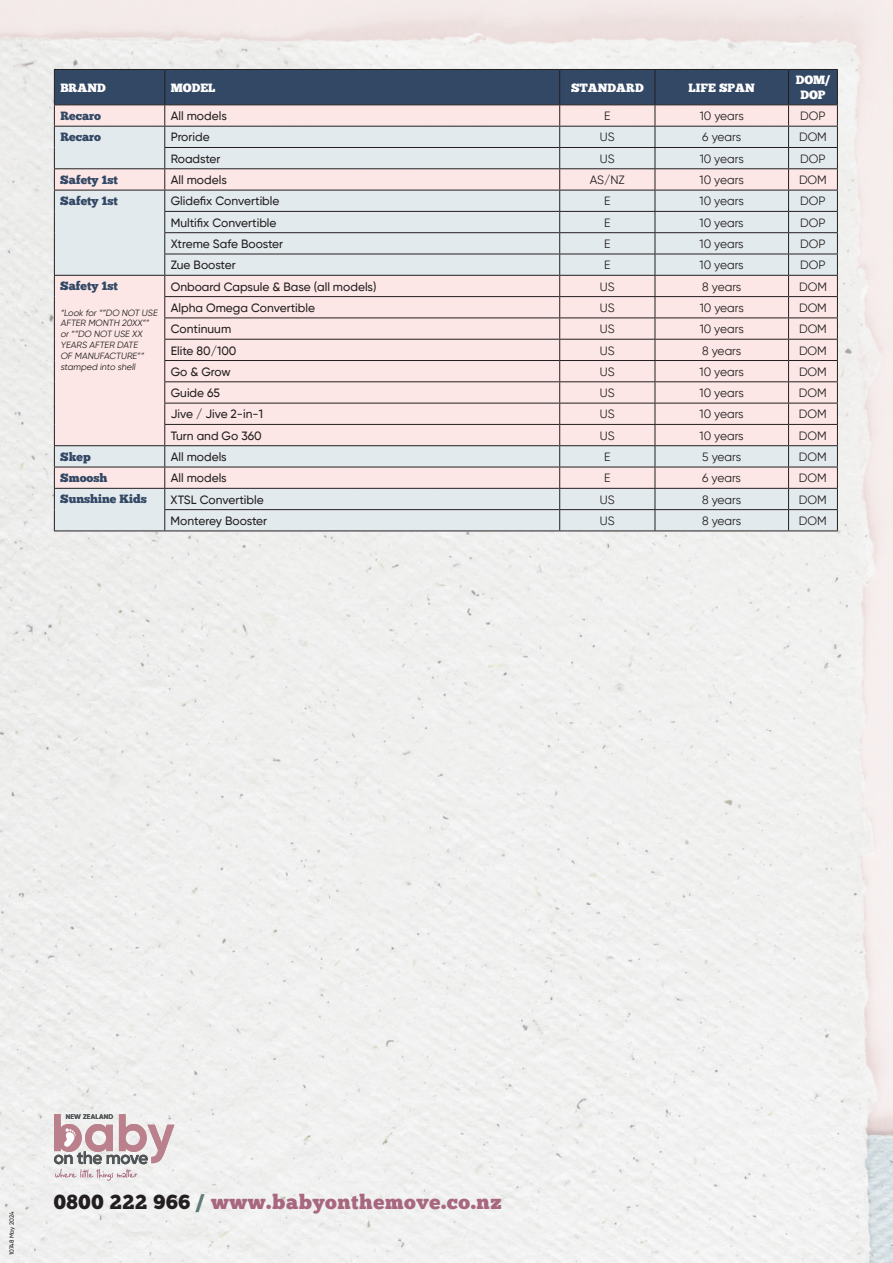
<style>
.page{position:relative;width:893px;height:1263px;background:#f0efef}
.page>*{position:absolute;margin:0;border:0;box-sizing:border-box;transform-origin:0 0}
.t1{font:20.4px "Chunk Five";letter-spacing:.03em;color:#a8677f}
.t2{font:500 12px "Gilroy";color:#231f20}
.t3{font:12px "Gilroy";color:#231f20}
.t4{font:12px "Chunk Five";color:#334865}
.t5{font:12px/14.4px "Chunk Five";color:#fff;text-align:center}
.t6{font:9px/10.8px "Gilroy";color:#231f20}
.t7{font:700 6.75px "Gilroy";letter-spacing:.03em;color:#505557}
.t8{font:500 6px "Gilroy";letter-spacing:-.01em;color:#231f20}
.s1{color:#231f20}
.s2{color:#5e7b77}
</style>
<div class="page">
<hr style="left:54px;top:530px;width:111px;height:1px;background:#231f20">
<hr style="left:165px;top:530px;width:395px;height:1px;background:#231f20">
<hr style="left:560px;top:530px;width:95px;height:1px;background:#231f20">
<hr style="left:655px;top:530px;width:134px;height:1px;background:#231f20">
<svg style="left:54px;top:69px;width:784px;height:461px;background:#d7d2d5"></svg>
<hr style="left:789px;top:530px;width:49px;height:1px;background:#231f20">
<svg style="left:54px;top:1114px;width:120px;height:67px"></svg>
<p class="t5" style="left:60px;top:80px;width:47px">BRAND</p>
<p class="t5" style="left:171px;top:80px;width:46px">MODEL</p>
<p class="t5" style="left:571px;top:80px;width:74px">STANDARD</p>
<p class="t5" style="left:689px;top:80px;width:68px">LIFE SPAN</p>
<p class="t5" style="left:796px;top:73px;width:36px">DOM/<br>DOP</p>
<p class="t4" style="left:60px;top:109px;width:42px">Recaro</p>
<p class="t2" style="left:171px;top:109px;width:58px">All models</p>
<p class="t3" style="left:604px;top:109px;width:8px">E</p>
<p class="t3" style="left:700px;top:109px;width:46px">10 years</p>
<p class="t3" style="left:800px;top:109px;width:27px">DOP</p>
<p class="t4" style="left:60px;top:130px;width:42px">Recaro</p>
<p class="t2" style="left:171px;top:130px;width:40px">Proride</p>
<p class="t3" style="left:600px;top:130px;width:16px">US</p>
<p class="t3" style="left:702px;top:130px;width:40px">6 years</p>
<p class="t3" style="left:799px;top:130px;width:29px">DOM</p>
<p class="t2" style="left:171px;top:151px;width:51px">Roadster</p>
<p class="t3" style="left:600px;top:151px;width:16px">US</p>
<p class="t3" style="left:700px;top:151px;width:46px">10 years</p>
<p class="t3" style="left:800px;top:151px;width:27px">DOP</p>
<p class="t4" style="left:60px;top:172px;width:59px">Safety 1st</p>
<p class="t2" style="left:171px;top:172px;width:58px">All models</p>
<p class="t3" style="left:590px;top:173px;width:36px">AS/NZ</p>
<p class="t3" style="left:700px;top:173px;width:46px">10 years</p>
<p class="t3" style="left:799px;top:173px;width:29px">DOM</p>
<p class="t4" style="left:60px;top:194px;width:59px">Safety 1st</p>
<p class="t2" style="left:171px;top:194px;width:110px">Glidefix Convertible</p>
<p class="t3" style="left:604px;top:194px;width:8px">E</p>
<p class="t3" style="left:700px;top:194px;width:46px">10 years</p>
<p class="t3" style="left:800px;top:194px;width:27px">DOP</p>
<p class="t2" style="left:171px;top:215px;width:107px">Multifix Convertible</p>
<p class="t3" style="left:604px;top:215px;width:8px">E</p>
<p class="t3" style="left:700px;top:215px;width:46px">10 years</p>
<p class="t3" style="left:800px;top:215px;width:27px">DOP</p>
<p class="t2" style="left:171px;top:236px;width:114px">Xtreme Safe Booster</p>
<p class="t3" style="left:604px;top:236px;width:8px">E</p>
<p class="t3" style="left:700px;top:236px;width:46px">10 years</p>
<p class="t3" style="left:800px;top:236px;width:27px">DOP</p>
<p class="t2" style="left:171px;top:258px;width:67px">Zue Booster</p>
<p class="t3" style="left:604px;top:258px;width:8px">E</p>
<p class="t3" style="left:700px;top:258px;width:46px">10 years</p>
<p class="t3" style="left:800px;top:258px;width:27px">DOP</p>
<p class="t4" style="left:60px;top:279px;width:59px">Safety 1st</p>
<p class="t6" style="left:60px;top:307px;width:100px">“Look for “”DO NOT USE<br>AFTER MONTH 20XX”” or “”DO NOT USE XX<br>YEARS AFTER DATE<br>OF MANUFACTURE”” stamped into shell</p>
<p class="t2" style="left:171px;top:279px;width:207px">Onboard Capsule &amp; Base (all models)</p>
<p class="t3" style="left:600px;top:279px;width:16px">US</p>
<p class="t3" style="left:702px;top:279px;width:41px">8 years</p>
<p class="t3" style="left:799px;top:279px;width:29px">DOM</p>
<p class="t2" style="left:171px;top:300px;width:146px">Alpha Omega Convertible</p>
<p class="t3" style="left:600px;top:300px;width:16px">US</p>
<p class="t3" style="left:700px;top:300px;width:46px">10 years</p>
<p class="t3" style="left:799px;top:300px;width:29px">DOM</p>
<p class="t2" style="left:171px;top:322px;width:62px">Continuum</p>
<p class="t3" style="left:600px;top:322px;width:16px">US</p>
<p class="t3" style="left:700px;top:322px;width:46px">10 years</p>
<p class="t3" style="left:799px;top:322px;width:29px">DOM</p>
<p class="t2" style="left:171px;top:343px;width:67px">Elite 80/100</p>
<p class="t3" style="left:600px;top:343px;width:16px">US</p>
<p class="t3" style="left:702px;top:343px;width:41px">8 years</p>
<p class="t3" style="left:799px;top:343px;width:29px">DOM</p>
<p class="t2" style="left:171px;top:364px;width:61px">Go &amp; Grow</p>
<p class="t3" style="left:600px;top:364px;width:16px">US</p>
<p class="t3" style="left:700px;top:364px;width:46px">10 years</p>
<p class="t3" style="left:799px;top:364px;width:29px">DOM</p>
<p class="t2" style="left:171px;top:385px;width:51px">Guide 65</p>
<p class="t3" style="left:600px;top:386px;width:16px">US</p>
<p class="t3" style="left:700px;top:386px;width:46px">10 years</p>
<p class="t3" style="left:799px;top:386px;width:29px">DOM</p>
<p class="t2" style="left:171px;top:407px;width:94px">Jive / Jive 2-in-1</p>
<p class="t3" style="left:600px;top:407px;width:16px">US</p>
<p class="t3" style="left:700px;top:407px;width:46px">10 years</p>
<p class="t3" style="left:799px;top:407px;width:29px">DOM</p>
<p class="t2" style="left:171px;top:428px;width:93px">Turn and Go 360</p>
<p class="t3" style="left:600px;top:428px;width:16px">US</p>
<p class="t3" style="left:700px;top:428px;width:46px">10 years</p>
<p class="t3" style="left:799px;top:428px;width:29px">DOM</p>
<p class="t4" style="left:60px;top:449px;width:32px">Skep</p>
<p class="t2" style="left:171px;top:449px;width:58px">All models</p>
<p class="t3" style="left:604px;top:449px;width:8px">E</p>
<p class="t3" style="left:702px;top:449px;width:40px">5 years</p>
<p class="t3" style="left:799px;top:449px;width:29px">DOM</p>
<p class="t4" style="left:60px;top:471px;width:49px">Smoosh</p>
<p class="t2" style="left:171px;top:471px;width:58px">All models</p>
<p class="t3" style="left:604px;top:471px;width:8px">E</p>
<p class="t3" style="left:702px;top:471px;width:40px">6 years</p>
<p class="t3" style="left:799px;top:471px;width:29px">DOM</p>
<p class="t4" style="left:60px;top:492px;width:88px">Sunshine Kids</p>
<p class="t2" style="left:171px;top:492px;width:95px">XTSL Convertible</p>
<p class="t3" style="left:600px;top:492px;width:16px">US</p>
<p class="t3" style="left:702px;top:492px;width:41px">8 years</p>
<p class="t3" style="left:799px;top:492px;width:29px">DOM</p>
<p class="t2" style="left:171px;top:513px;width:98px">Monterey Booster</p>
<p class="t3" style="left:600px;top:513px;width:16px">US</p>
<p class="t3" style="left:702px;top:513px;width:41px">8 years</p>
<p class="t3" style="left:799px;top:513px;width:29px">DOM</p>
<p class="t8" style="left:8px;top:1255px;width:44px;rotate:-90deg">10748 May 2024</p>
<p class="t7" style="left:66px;top:1113px;width:49px">NEW ZEALAND</p>
<h1 class="t1" style="left:54px;top:1190px;width:449px"><span class="s1">0800 222 966</span> <span class="s2">/</span> www.babyonthemove.co.nz</h1>
</div>
